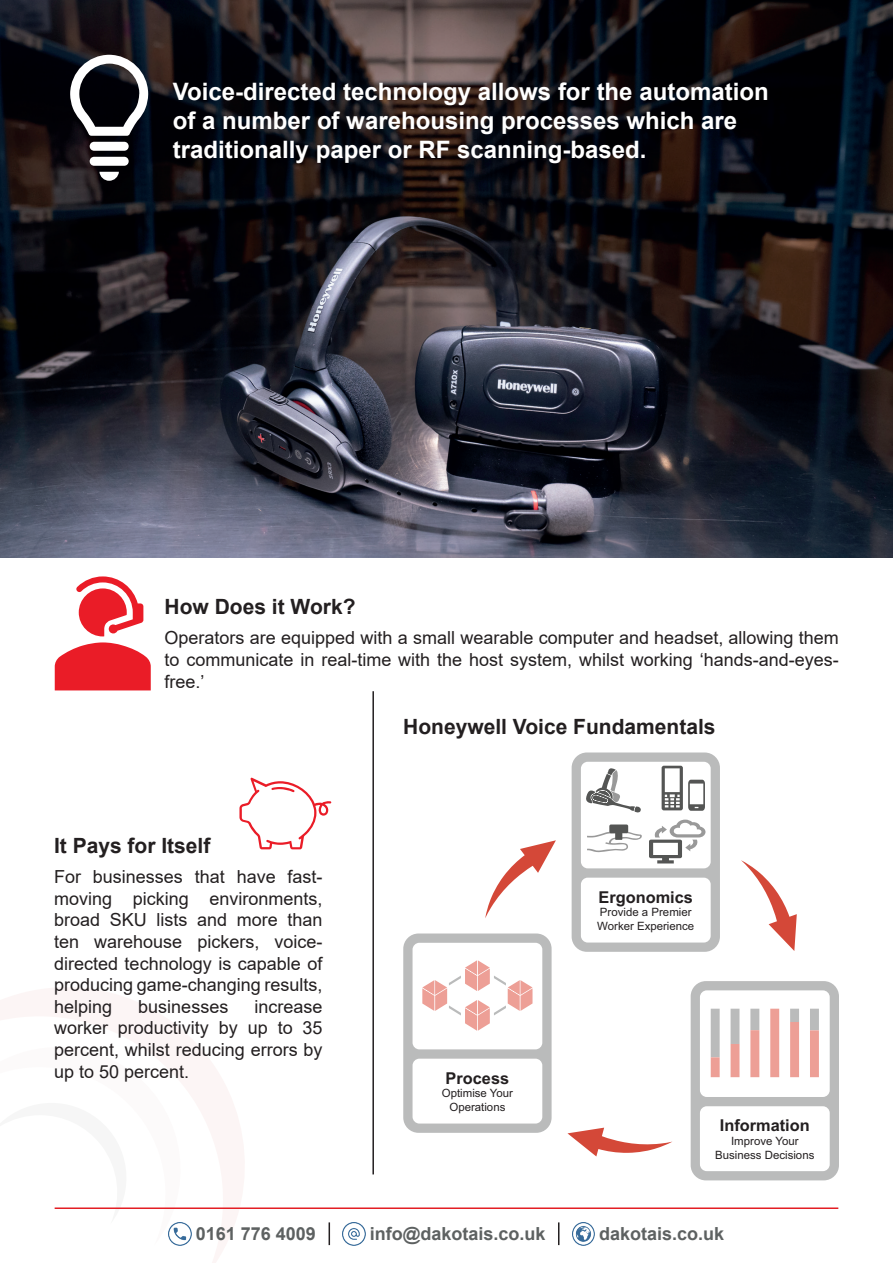
<style>
.page{position:relative;width:893px;height:1263px;background:#fff}
.page>*{position:absolute;margin:0;border:0;box-sizing:border-box;transform-origin:0 0}
.t1{font:700 24px/28.8px "Arial";color:#fff}
.t2{font:700 21px "Arial";color:#231f20}
.t3{font:18px/21.6px "Arial";color:#231f20;text-align:justify}
.t4{font:700 18px "Arial";color:#5d6161}
.t5{font:700 16.35px "Arial";color:#231f20}
.t6{font:11.4px/13.8px "Arial";color:#231f20;text-align:center}
</style>
<div class="page">
<hr style="left:55px;top:1207px;width:783px;height:2px;background:#e31e24">
<img style="left:0;top:0;width:893px;height:557px">
<svg style="left:55px;top:642px;width:96px;height:48px;background:#ec3a44"></svg>
<svg style="left:76px;top:576px;width:67px;height:60px"></svg>
<div style="left:90px;top:142px;width:39px;height:9px;background:#fff;border-radius:4px"></div>
<div style="left:90px;top:157px;width:39px;height:9px;background:#fff;border-radius:4px"></div>
<svg style="left:99px;top:172px;width:20px;height:9px"></svg>
<svg style="left:70px;top:55px;width:78px;height:81px"></svg>
<img style="left:572px;top:1222px;width:23px;height:23px">
<img style="left:169px;top:1222px;width:22px;height:23px">
<svg style="left:329px;top:1222px;width:1px;height:23px"></svg>
<img style="left:343px;top:1222px;width:22px;height:23px">
<svg style="left:558px;top:1222px;width:1px;height:23px"></svg>
<svg style="left:239px;top:778px;width:92px;height:71px"></svg>
<svg style="left:572px;top:752px;width:148px;height:200px"></svg>
<svg style="left:403px;top:933px;width:149px;height:200px"></svg>
<svg style="left:485px;top:840px;width:71px;height:78px"></svg>
<svg style="left:741px;top:860px;width:56px;height:91px"></svg>
<svg style="left:567px;top:1127px;width:105px;height:29px"></svg>
<svg style="left:691px;top:981px;width:148px;height:199px"></svg>
<hr style="left:372px;top:691px;width:2px;height:483px;background:#231f20">
<h1 class="t1" style="left:173px;top:77px;width:597px">Voice-directed technology allows for the automation of a number of warehousing processes which are traditionally paper or RF scanning-based.</h1>
<p class="t2" style="left:165px;top:592px;width:192px">How Does it Work?</p>
<p class="t3" style="left:165px;top:627px;width:676px">Operators are equipped with a small wearable computer and headset, allowing them to communicate in real-time with the host system, whilst working ‘hands-and-eyes&shy;free.’</p>
<p class="t2" style="left:54px;top:831px;width:158px">It Pays for Itself</p>
<p class="t3" style="left:54px;top:866px;width:270px">For businesses that have fast&shy;moving picking environments, broad SKU lists and more than ten warehouse pickers, voice&shy;directed technology is capable of producing game-changing results, helping</p>
<p class="t3" style="left:54px;top:995px;width:270px;text-indent:201px">increase worker productivity by up to 35 percent, whilst reducing errors by up to 50 percent.</p>
<p class="t3" style="left:138px;top:995px;width:92px">businesses</p>
<p class="t2" style="left:403px;top:711px;width:314px">Honeywell Voice Fundamentals</p>
<p class="t5" style="left:446px;top:1066px;width:65px">Process</p>
<p class="t6" style="left:442px;top:1086px;width:73px">Optimise Your<br>Operations</p>
<p class="t5" style="left:598px;top:885px;width:96px">Ergonomics</p>
<p class="t6" style="left:597px;top:905px;width:99px;text-align:left">Provide a Premier<br>Worker Experience</p>
<p class="t5" style="left:720px;top:1114px;width:91px">Information</p>
<p class="t6" style="left:715px;top:1134px;width:101px">Improve Your<br>Business Decisions</p>
<p class="t4" style="left:196px;top:1221px;width:122px">0161 776 4009</p>
<p class="t4" style="left:370px;top:1221px;width:177px">info@dakotais.co.uk</p>
<p class="t4" style="left:599px;top:1221px;width:127px">dakotais.co.uk</p>
</div>
